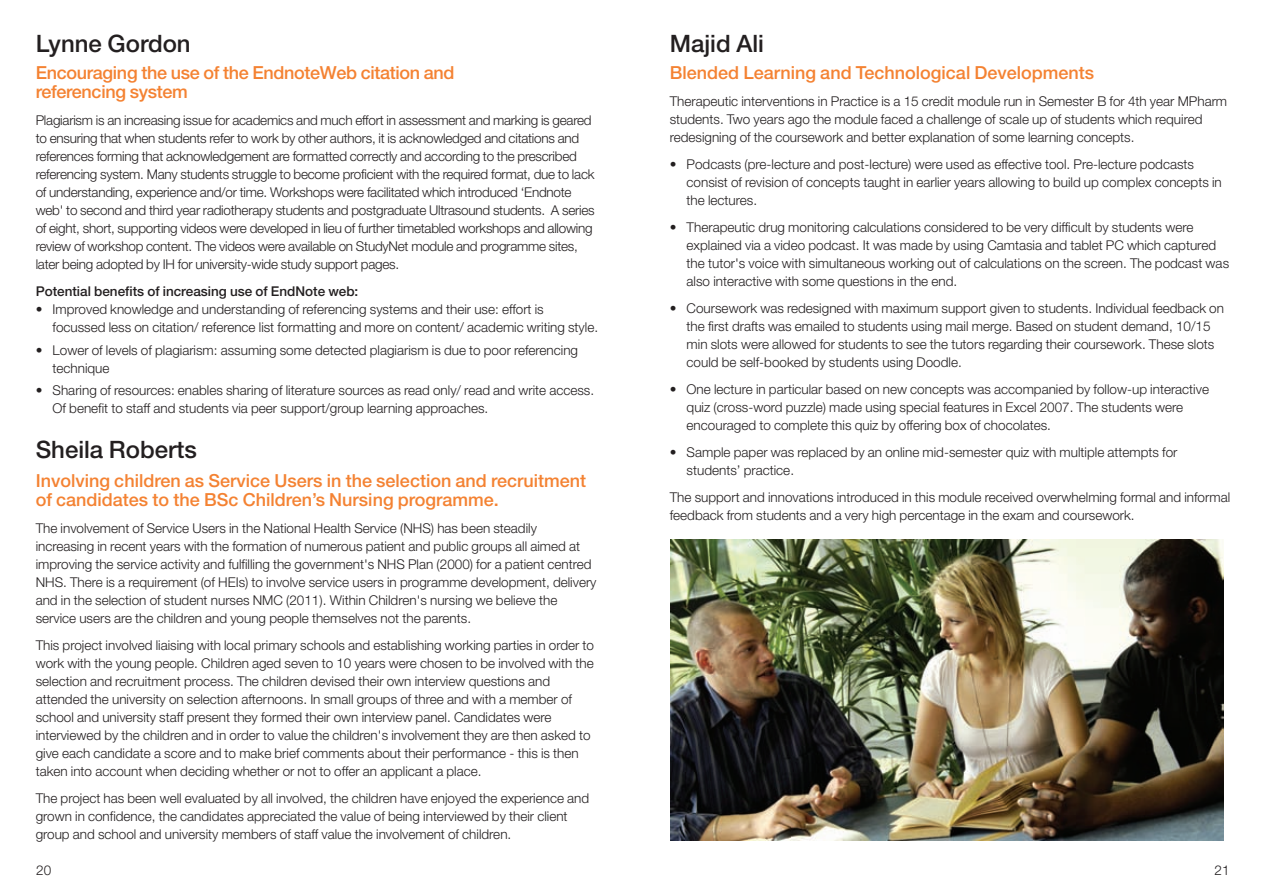
<style>
.page{position:relative;width:1263px;height:893px;background:#fff}
.page>*{position:absolute;margin:0;border:0;box-sizing:border-box;transform-origin:0 0}
.t1{font:500 24px "Helvetica Neue";color:#231f20}
.t2{font:500 18px/19.5px "Helvetica Neue";color:#f48232}
.t3{font:300 13.5px/18px "Helvetica Neue";color:#231f20}
.t4{font:500 13.5px "Helvetica Neue";color:#231f20}
</style>
<div class="page">
<img style="left:670px;top:539px;width:553px;height:302px">
<h1 class="t1" style="left:36px;top:34px;width:157px">Lynne Gordon</h1>
<h2 class="t2" style="left:36px;top:64px;width:420px">Encouraging the use of the EndnoteWeb citation and referencing system</h2>
<p class="t3" style="left:36px;top:113px;width:560px">Plagiarism is an increasing issue for academics and much effort in assessment and marking is geared to ensuring that when students refer to work by other authors, it is acknowledged and citations and references forming that acknowledgement are formatted correctly and according to the prescribed referencing system. Many students struggle to become proficient with the required format, due to lack of understanding, experience and/or time. Workshops were facilitated which introduced ‘Endnote web' to second and third year radiotherapy students and postgraduate Ultrasound students. A series of eight, short, supporting videos were developed in lieu of further timetabled workshops and allowing review of workshop content. The videos were available on StudyNet module and programme sites, later being adopted by IH for university-wide study support pages.</p>
<p class="t4" style="left:36px;top:286px;width:324px">Potential benefits of increasing use of EndNote web:</p>
<p class="t3" style="left:53px;top:302px;width:547px;text-indent:-17px">• Improved knowledge and understanding of referencing systems and their use: effort is focussed less on citation/ reference list formatting and more on content/ academic writing style.</p>
<p class="t3" style="left:53px;top:342px;width:527px;text-indent:-17px">• Lower of levels of plagiarism: assuming some detected plagiarism is due to poor referencing technique</p>
<p class="t3" style="left:53px;top:383px;width:543px;text-indent:-17px">• Sharing of resources: enables sharing of literature sources as read only/ read and write access.<br>Of benefit to staff and students via peer support/group learning approaches.</p>
<h1 class="t1" style="left:36px;top:441px;width:163px">Sheila Roberts</h1>
<h2 class="t2" style="left:36px;top:472px;width:552px">Involving children as Service Users in the selection and recruitment of candidates to the BSc Children’s Nursing programme.</h2>
<p class="t3" style="left:36px;top:521px;width:562px">The involvement of Service Users in the National Health Service (NHS) has been steadily increasing in recent years with the formation of numerous patient and public groups all aimed at improving the service activity and fulfilling the government's NHS Plan (2000) for a patient centred NHS. There is a requirement (of HEIs) to involve service users in programme development, delivery and in the selection of student nurses NMC (2011). Within Children's nursing we believe the service users are the children and young people themselves not the parents.</p>
<p class="t3" style="left:36px;top:638px;width:560px">This project involved liaising with local primary schools and establishing working parties in order to work with the young people. Children aged seven to 10 years were chosen to be involved with the selection and recruitment process. The children devised their own interview questions and attended the university on selection afternoons. In small groups of three and with a member of school and university staff present they formed their own interview panel. Candidates were interviewed by the children and in order to value the children's involvement they are then asked to give each candidate a score and to make brief comments about their performance - this is then taken into account when deciding whether or not to offer an applicant a place.</p>
<p class="t3" style="left:36px;top:790px;width:555px">The project has been well evaluated by all involved, the children have enjoyed the experience and grown in confidence, the candidates appreciated the value of being interviewed by their client group and school and university members of staff value the involvement of children.</p>
<h1 class="t1" style="left:670px;top:34px;width:96px">Majid Ali</h1>
<h2 class="t2" style="left:670px;top:64px;width:426px">Blended Learning and Technological Developments</h2>
<p class="t3" style="left:670px;top:93px;width:559px">Therapeutic interventions in Practice is a 15 credit module run in Semester B for 4th year MPharm students. Two years ago the module faced a challenge of scale up of students which required redesigning of the coursework and better explanation of some learning concepts.</p>
<p class="t3" style="left:687px;top:156px;width:537px;text-indent:-17px">• Podcasts (pre-lecture and post-lecture) were used as effective tool. Pre-lecture podcasts consist of revision of concepts taught in earlier years allowing to build up complex concepts in the lectures.</p>
<p class="t3" style="left:687px;top:219px;width:544px;text-indent:-17px">• Therapeutic drug monitoring calculations considered to be very difficult by students were explained via a video podcast. It was made by using Camtasia and tablet PC which captured the tutor's voice with simultaneous working out of calculations on the screen. The podcast was also interactive with some questions in the end.</p>
<p class="t3" style="left:687px;top:300px;width:539px;text-indent:-17px">• Coursework was redesigned with maximum support given to students. Individual feedback on the first drafts was emailed to students using mail merge. Based on student demand, 10/15 min slots were allowed for students to see the tutors regarding their coursework. These slots could be self-booked by students using Doodle.</p>
<p class="t3" style="left:687px;top:381px;width:524px;text-indent:-17px">• One lecture in particular based on new concepts was accompanied by follow-up interactive quiz (cross-word puzzle) made using special features in Excel 2007. The students were encouraged to complete this quiz by offering box of chocolates.</p>
<p class="t3" style="left:687px;top:444px;width:492px;text-indent:-17px">• Sample paper was replaced by an online mid-semester quiz with multiple attempts for students’ practice.</p>
<p class="t3" style="left:670px;top:489px;width:562px">The support and innovations introduced in this module received overwhelming formal and informal feedback from students and a very high percentage in the exam and coursework.</p>
<p class="t3" style="left:36px;top:863px;width:17px">20</p>
<p class="t3" style="left:1214px;top:863px;width:17px">21</p>
</div>
